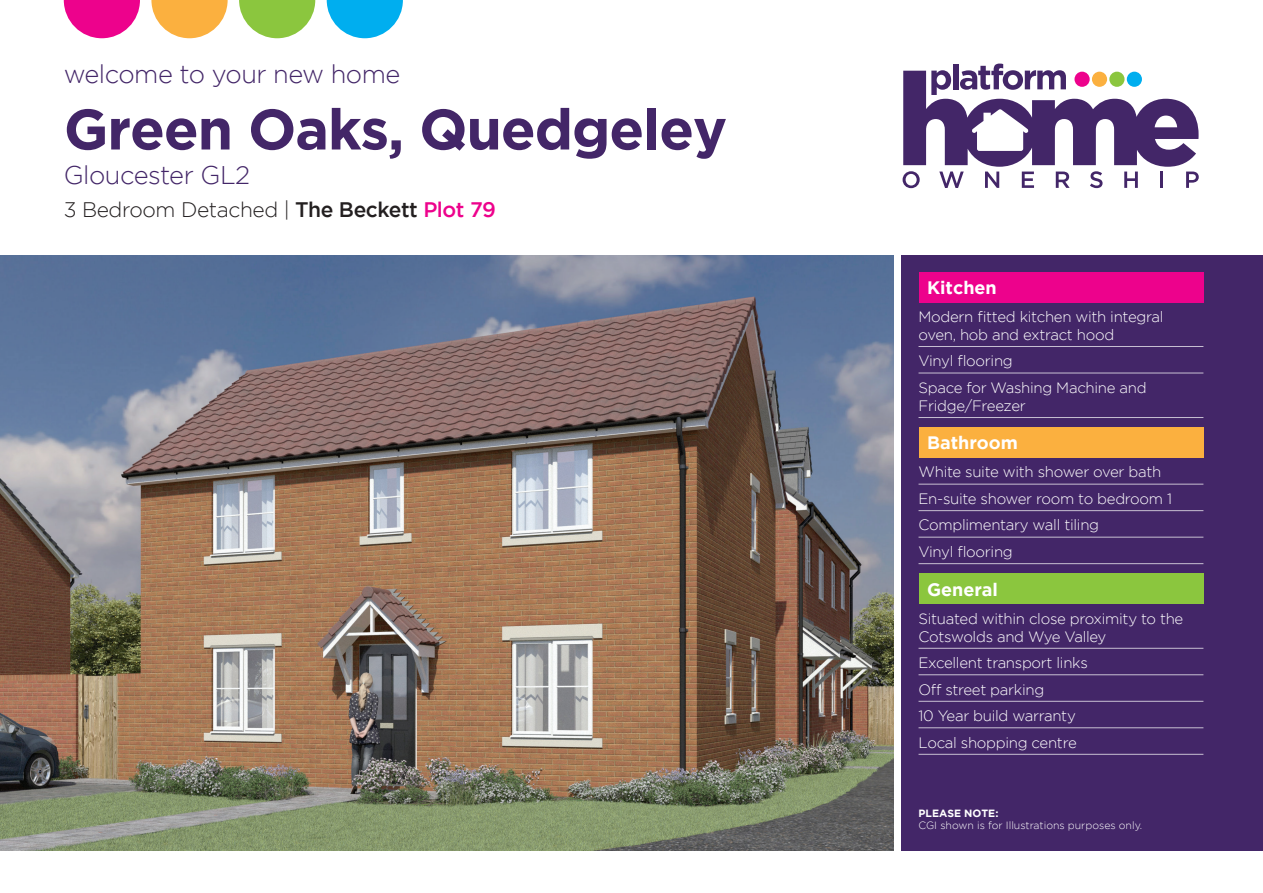
<style>
.page{position:relative;width:1263px;height:893px;background:#fff}
.page>*{position:absolute;margin:0;border:0;box-sizing:border-box;transform-origin:0 0}
.t1{font:700 57px "Gotham";letter-spacing:-.02em;color:#432668}
.t2{font:300 25.5px "Gotham";letter-spacing:-.02em;color:#432668}
.t3{font:300 21px "Gotham";letter-spacing:-.02em;color:#231f20}
.t4{font:700 18px "Gotham";color:#fff}
.t5{font:300 15px/26.5px "Gotham";letter-spacing:-.02em;color:#fff}
.t6{font:300 10.5px "Gotham";color:#fff}
.t7{font:700 10.5px "Gotham";color:#fff}
.s1{font-weight:500}
.s2{font-weight:500;color:#ed028c}
</style>
<div class="page">
<div style="left:901px;top:255px;width:362px;height:595px;background:#432668"></div>
<img style="left:0;top:255px;width:893px;height:595px">
<svg style="left:64px;top:0;width:76px;height:38px"></svg>
<svg style="left:151px;top:0;width:77px;height:38px"></svg>
<svg style="left:239px;top:0;width:76px;height:38px"></svg>
<svg style="left:327px;top:0;width:76px;height:38px"></svg>
<svg style="left:902px;top:64px;width:297px;height:124px"></svg>
<div style="left:1074px;top:72px;width:16px;height:15px;background:#ed028c;border-radius:50%"></div>
<div style="left:1092px;top:72px;width:15px;height:15px;background:#fbb03f;border-radius:50%"></div>
<div style="left:1109px;top:72px;width:15px;height:15px;background:#8bc63e;border-radius:50%"></div>
<div style="left:1127px;top:72px;width:15px;height:15px;background:#00aeef;border-radius:50%"></div>
<div style="left:918px;top:272px;width:285px;height:30px;background:#ed028c"></div>
<div style="left:918px;top:428px;width:285px;height:30px;background:#fbb03f"></div>
<div style="left:918px;top:574px;width:285px;height:30px;background:#8bc63e"></div>
<hr style="left:918px;top:346px;width:285px;height:1px;background:#c8c0d2">
<hr style="left:918px;top:373px;width:285px;height:1px;background:#c8c0d2">
<hr style="left:918px;top:417px;width:285px;height:1px;background:#c8c0d2">
<hr style="left:918px;top:484px;width:285px;height:1px;background:#c8c0d2">
<hr style="left:918px;top:510px;width:285px;height:1px;background:#c8c0d2">
<hr style="left:918px;top:537px;width:285px;height:1px;background:#c8c0d2">
<hr style="left:918px;top:563px;width:285px;height:1px;background:#c8c0d2">
<hr style="left:918px;top:648px;width:285px;height:1px;background:#c8c0d2">
<hr style="left:918px;top:674px;width:285px;height:1px;background:#c8c0d2">
<hr style="left:918px;top:701px;width:285px;height:1px;background:#c8c0d2">
<hr style="left:918px;top:727px;width:285px;height:1px;background:#c8c0d2">
<hr style="left:918px;top:754px;width:285px;height:1px;background:#c8c0d2">
<h2 class="t2" style="left:64px;top:61px;width:338px">welcome to your new home</h2>
<h1 class="t1" style="left:64px;top:96px;width:665px">Green Oaks, Quedgeley</h1>
<h2 class="t2" style="left:64px;top:161px;width:188px">Gloucester GL2</h2>
<h3 class="t3" style="left:64px;top:198px;width:433px">3 Bedroom Detached | <span class="s1">The Beckett</span> <span class="s2">Plot 79</span></h3>
<p class="t4" style="left:927px;top:277px;width:71px">Kitchen</p>
<p class="t5" style="left:918px;top:307px;width:246px;line-height:18px">Modern fitted kitchen with integral oven, hob and extract hood</p>
<p class="t5" style="left:918px;top:347px;width:230px">Vinyl flooring<br>Space for Washing Machine and</p>
<p class="t5" style="left:918px;top:392px;width:109px">Fridge/Freezer</p>
<p class="t4" style="left:927px;top:433px;width:92px">Bathroom</p>
<p class="t5" style="left:918px;top:459px;width:255px">White suite with shower over bath<br>En-suite shower room to bedroom 1<br>Complimentary wall tiling<br>Vinyl flooring</p>
<p class="t4" style="left:927px;top:579px;width:73px">General</p>
<p class="t5" style="left:918px;top:609px;width:266px;line-height:18px">Situated within close proximity to the<br>Cotswolds and Wye Valley</p>
<p class="t5" style="left:918px;top:649px;width:171px">Excellent transport links<br>Off street parking<br>10 Year build warranty<br>Local shopping centre</p>
<p class="t7" style="left:918px;top:807px;width:81px">PLEASE NOTE:</p>
<p class="t6" style="left:918px;top:819px;width:225px">CGI shown is for Illustrations purposes only.</p>
</div>
